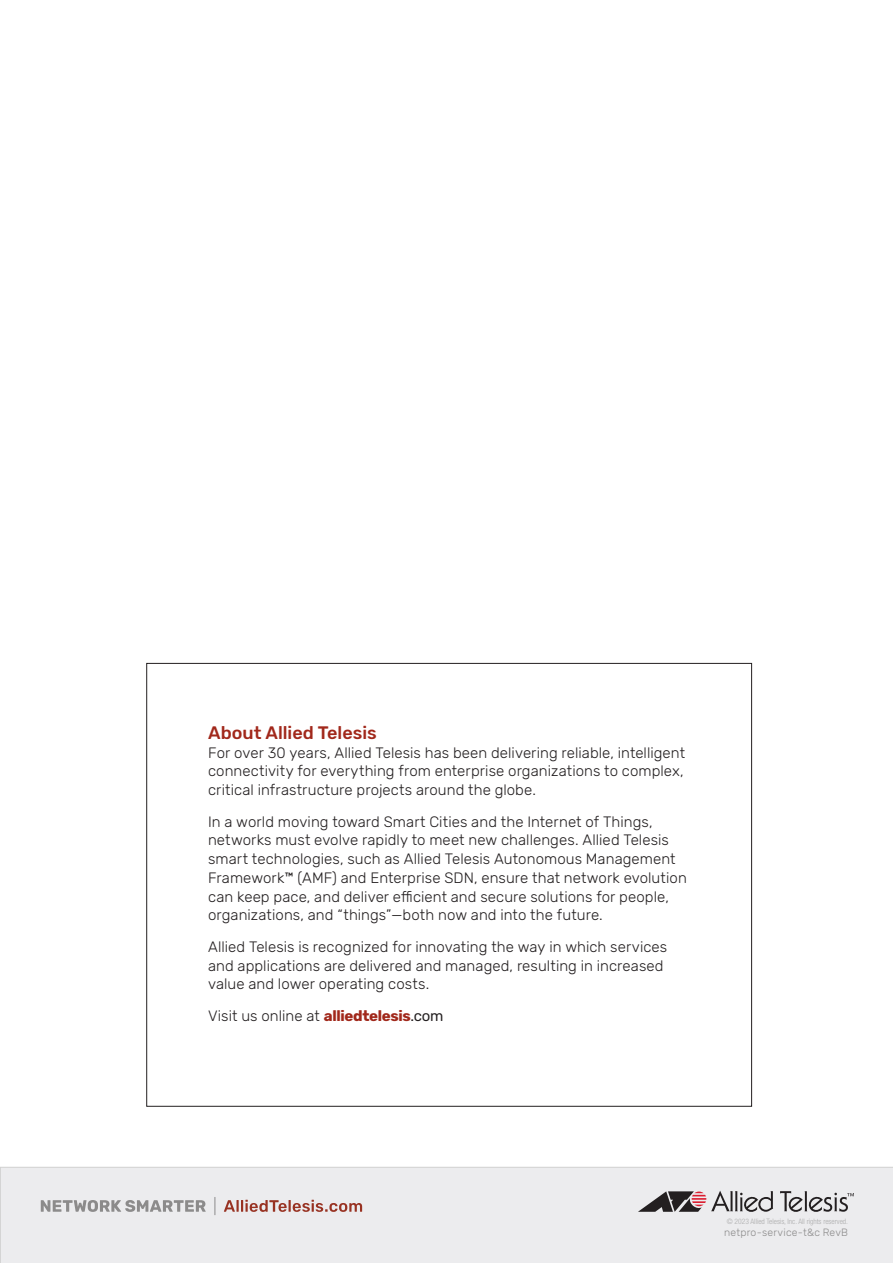
<style>
.page{position:relative;width:893px;height:1263px;background:#fff}
.page>*{position:absolute;margin:0;border:0;box-sizing:border-box;transform-origin:0 0}
.t1{font:500 18px "Rubik";color:#a1281b}
.t2{font:300 15px/18.8px "Rubik";letter-spacing:.005em;color:#231f20}
.t3{font:300 10.5px "Rubik";letter-spacing:.02em;color:#8c8b8b}
.t4{font:300 condensed 7.5px "Helvetica Neue";color:#acacac}
.s1{font-weight:700;color:#a1281b}
.s2{font-weight:400}
</style>
<div class="page">
<div style="left:0;top:1167px;width:893px;height:96px;background:#ececee"></div>
<svg style="left:224px;top:1200px;width:138px;height:12px;background:#cba49f"></svg>
<svg style="left:41px;top:1197px;width:174px;height:18px;background:#cacacb"></svg>
<svg style="left:780px;top:1191px;width:74px;height:21px;background:#b5b3b5"></svg>
<svg style="left:638px;top:1191px;width:135px;height:21px;background:#9b9496"></svg>
<p class="t1" style="left:208px;top:722px;width:170px">About Allied Telesis</p>
<p class="t2" style="left:208px;top:743px;width:478px;text-align:justify">For over 30 years, Allied Telesis has been delivering reliable, intelligent connectivity for everything from enterprise organizations to complex, critical infrastructure projects around the globe.</p>
<p class="t2" style="left:208px;top:812px;width:480px">In a world moving toward Smart Cities and the Internet of Things, networks must evolve rapidly to meet new challenges. Allied Telesis smart technologies, such as Allied Telesis Autonomous Management Framework™ (AMF) and Enterprise SDN, ensure that network evolution can keep pace, and deliver efficient and secure solutions for people, organizations, and “things”—both now and into the future.</p>
<p class="t2" style="left:208px;top:938px;width:461px">Allied Telesis is recognized for innovating the way in which services and applications are delivered and managed, resulting in increased value and lower operating costs.</p>
<p class="t2" style="left:208px;top:1007px;width:237px">Visit us online at <span class="s1">alliedtelesis</span><span class="s2">.com</span></p>
<p class="t4" style="left:727px;top:1217px;width:123px">© 2023 Allied Telesis, Inc. All rights reserved.</p>
<p class="t3" style="left:724px;top:1226px;width:126px">netpro-service-t&amp;c RevB</p>
</div>
